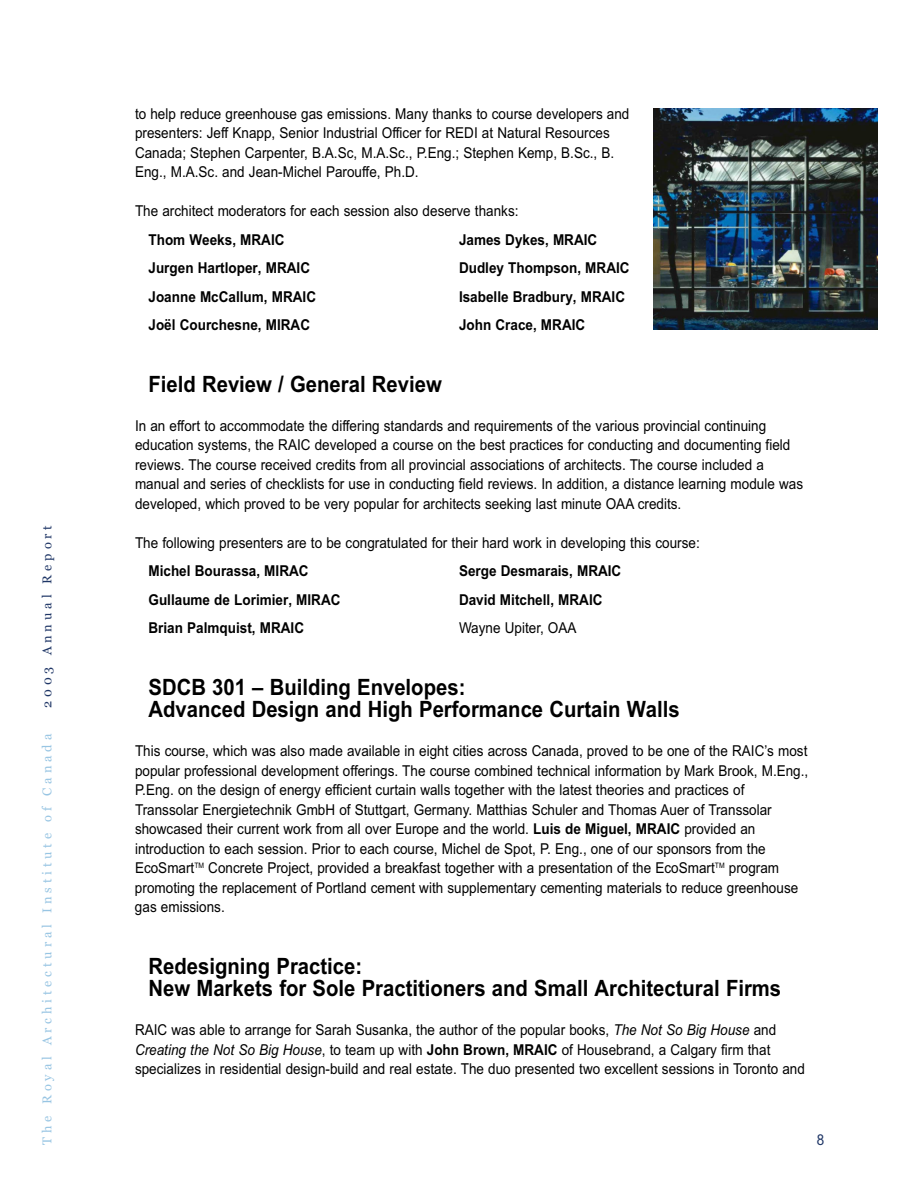
<style>
.page{position:relative;width:918px;height:1188px;background:#fff}
.page>*{position:absolute;margin:0;border:0;box-sizing:border-box;transform-origin:0 0}
.t1{font:700 22.5px/22.5px "Arial Narrow";color:#000;scale:1.1 1}
.t2{font:15px/19.5px "Arial Narrow";color:#000;scale:1.1 1}
.t3{font:700 15px "Arial Narrow";color:#000;scale:1.1 1}
.t4{font:15px "Arial Narrow";color:#1f3666;scale:1.1 1}
.t5{font:12.75px "Georgia";letter-spacing:.305em;color:#98c5e3}
.t6{font:12.75px "Georgia";letter-spacing:.305em;color:#1f3666}
.s1{font-weight:700}
.s2{font-style:italic}
</style>
<div class="page">
<img style="left:653px;top:108px;width:224px;height:221px">
<p class="t6" style="left:42px;top:708px;width:185px;rotate:-90deg">2003 Annual Report</p>
<p class="t5" style="left:42px;top:1145px;width:412px;rotate:-90deg">The Royal Architectural Institute of Canada</p>
<p class="t2" style="left:135px;top:105px;width:451px">to help reduce greenhouse gas emissions. Many thanks to course developers and presenters: Jeff Knapp, Senior Industrial Officer for REDI at Natural Resources Canada; Stephen Carpenter, B.A.Sc, M.A.Sc., P.Eng.; Stephen Kemp, B.Sc., B.<br>Eng., M.A.Sc. and Jean-Michel Parouffe, Ph.D.</p>
<p class="t2" style="left:135px;top:203px;width:350px">The architect moderators for each session also deserve thanks:</p>
<p class="t3" style="left:149px;top:234px;width:125px">Thom Weeks, MRAIC</p>
<p class="t3" style="left:459px;top:234px;width:127px">James Dykes, MRAIC</p>
<p class="t3" style="left:149px;top:263px;width:148px">Jurgen Hartloper, MRAIC</p>
<p class="t3" style="left:459px;top:263px;width:157px">Dudley Thompson, MRAIC</p>
<p class="t3" style="left:149px;top:291px;width:154px">Joanne McCallum, MRAIC</p>
<p class="t3" style="left:459px;top:291px;width:153px">Isabelle Bradbury, MRAIC</p>
<p class="t3" style="left:149px;top:320px;width:148px">Joël Courchesne, MIRAC</p>
<p class="t3" style="left:459px;top:320px;width:116px">John Crace, MRAIC</p>
<h1 class="t1" style="left:148px;top:375px;width:268px">Field Review / General Review</h1>
<p class="t2" style="left:135px;top:417px;width:609px">In an effort to accommodate the differing standards and requirements of the various provincial continuing education systems, the RAIC developed a course on the best practices for conducting and documenting field reviews. The course received credits from all provincial associations of architects. The course included a manual and series of checklists for use in conducting field reviews. In addition, a distance learning module was developed, which proved to be very popular for architects seeking last minute OAA credits.</p>
<p class="t2" style="left:135px;top:534px;width:515px">The following presenters are to be congratulated for their hard work in developing this course:</p>
<p class="t3" style="left:149px;top:566px;width:147px">Michel Bourassa, MIRAC</p>
<p class="t3" style="left:459px;top:566px;width:149px">Serge Desmarais, MRAIC</p>
<p class="t3" style="left:149px;top:594px;width:176px">Gullaume de Lorimier, MIRAC</p>
<p class="t3" style="left:459px;top:594px;width:132px">David Mitchell, MRAIC</p>
<p class="t3" style="left:149px;top:623px;width:143px">Brian Palmquist, MRAIC</p>
<p class="t2" style="left:459px;top:620px;width:108px">Wayne Upiter, OAA</p>
<h1 class="t1" style="left:148px;top:678px;width:484px">SDCB 301 – Building Envelopes:<br>Advanced Design and High Performance Curtain Walls</h1>
<p class="t2" style="left:135px;top:743px;width:614px">This course, which was also made available in eight cities across Canada, proved to be one of the RAIC’s most popular professional development offerings. The course combined technical information by Mark Brook, M.Eng., P.Eng. on the design of energy efficient curtain walls together with the latest theories and practices of Transsolar Energietechnik GmbH of Stuttgart, Germany. Matthias Schuler and Thomas Auer of Transsolar showcased their current work from all over Europe and the world. <span class="s1">Luis de Miguel, MRAIC</span> provided an introduction to each session. Prior to each course, Michel de Spot, P. Eng., one of our sponsors from the EcoSmart<sup>TM</sup> Concrete Project, provided a breakfast together with a presentation of the EcoSmart<sup>TM</sup> program promoting the replacement of Portland cement with supplementary cementing materials to reduce greenhouse gas emissions.</p>
<h1 class="t1" style="left:148px;top:957px;width:577px">Redesigning Practice:<br>New Markets for Sole Practitioners and Small Architectural Firms</h1>
<p class="t2" style="left:135px;top:1022px;width:611px">RAIC was able to arrange for Sarah Susanka, the author of the popular books, <span class="s2">The Not So Big House</span> and<br><span class="s2">Creating the Not So Big House</span>, to team up with <span class="s1">John Brown, MRAIC</span> of Housebrand, a Calgary firm that specializes in residential design-build and real estate. The duo presented two excellent sessions in Toronto and</p>
<p class="t4" style="left:817px;top:1134px;width:8px">8</p>
</div>
